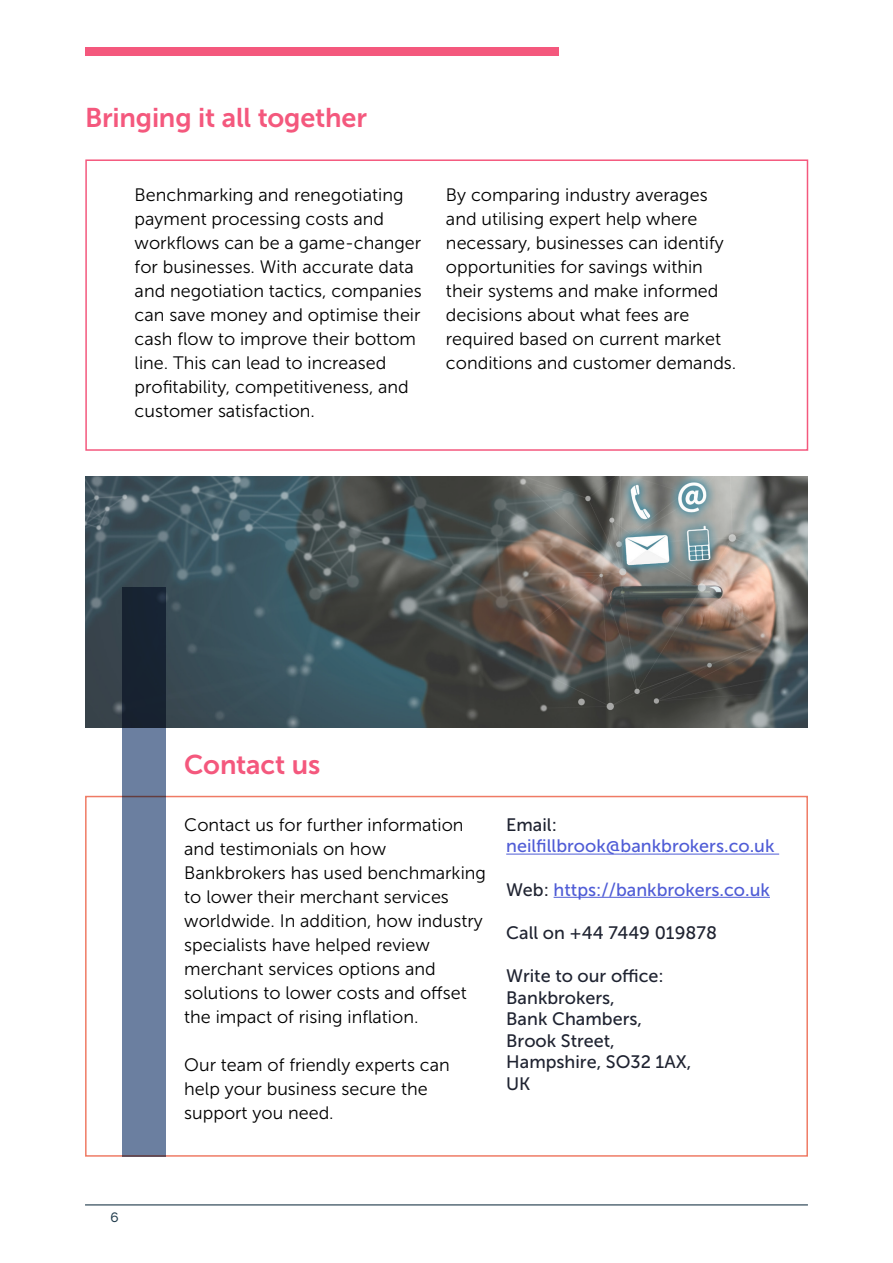
<style>
.page{position:relative;width:893px;height:1263px;background:#fff}
.page>*{position:absolute;margin:0;border:0;box-sizing:border-box;transform-origin:0 0}
.t1{font:27px "Museo Sans 700";letter-spacing:-.005em;color:#f4587d}
.t2{font:18px/24px "Museo Sans 300";color:#000}
.t3{font:18px/21.6px "Museo Sans 500";color:#1f2331}
.t4{font:18px "Museo Sans 500";color:#4f5cd6}
.t5{font:500 13.5px "Raleway";color:#203b4c}
.s1{color:#1f2331}
</style>
<div class="page">
<hr style="left:85px;top:1204px;width:723px;height:1px;background:#203b4c">
<div style="left:85px;top:47px;width:312px;height:9px;background:#f4587d"></div>
<div style="left:397px;top:47px;width:161px;height:9px;background:#f4587d"></div>
<img style="left:85px;top:477px;width:723px;height:250px">
<div style="left:85px;top:796px;width:723px;height:361px;border:2px solid #ef7b65"></div>
<svg style="left:122px;top:587px;width:44px;height:570px;background:#566784"></svg>
<div style="left:85px;top:159px;width:723px;height:292px;border:2px solid #f4587d"></div>
<hr style="left:506px;top:854px;width:273px;height:1px;background:#4f5cd6">
<hr style="left:554px;top:897px;width:216px;height:1px;background:#4f5cd6">
<h1 class="t1" style="left:85px;top:102px;width:283px">Bringing it all together</h1>
<p class="t2" style="left:135px;top:183px;width:289px">Benchmarking and renegotiating payment processing costs and workflows can be a game-changer for businesses. With accurate data and negotiation tactics, companies can save money and optimise their cash flow to improve their bottom line. This can lead to increased profitability, competitiveness, and customer satisfaction.</p>
<p class="t2" style="left:446px;top:182px;width:292px">By comparing industry averages and utilising expert help where necessary, businesses can identify opportunities for savings within their systems and make informed decisions about what fees are required based on current market conditions and customer demands.</p>
<p class="t5" style="left:110px;top:1209px;width:10px">6</p>
<h1 class="t1" style="left:184px;top:749px;width:138px">Contact us</h1>
<p class="t2" style="left:184px;top:812px;width:303px">Contact us for further information and testimonials on how<br>Bankbrokers has used benchmarking to lower their merchant services worldwide. In addition, how industry specialists have helped review merchant services options and solutions to lower costs and offset the impact of rising inflation.</p>
<p class="t2" style="left:184px;top:1052px;width:267px">Our team of friendly experts can help your business secure the support you need.</p>
<p class="t3" style="left:506px;top:814px;width:52px">Email:</p>
<p class="t4" style="left:506px;top:836px;width:270px">neilfillbrook@bankbrokers.co.uk</p>
<p class="t4" style="left:506px;top:879px;width:265px"><span class="s1">Web:</span> https://bankbrokers.co.uk</p>
<p class="t3" style="left:506px;top:922px;width:212px">Call on +44 7449 019878</p>
<p class="t3" style="left:506px;top:965px;width:187px">Write to our office:<br>Bankbrokers,<br>Bank Chambers,<br>Brook Street,<br>Hampshire, SO32 1AX,<br>UK</p>
</div>
